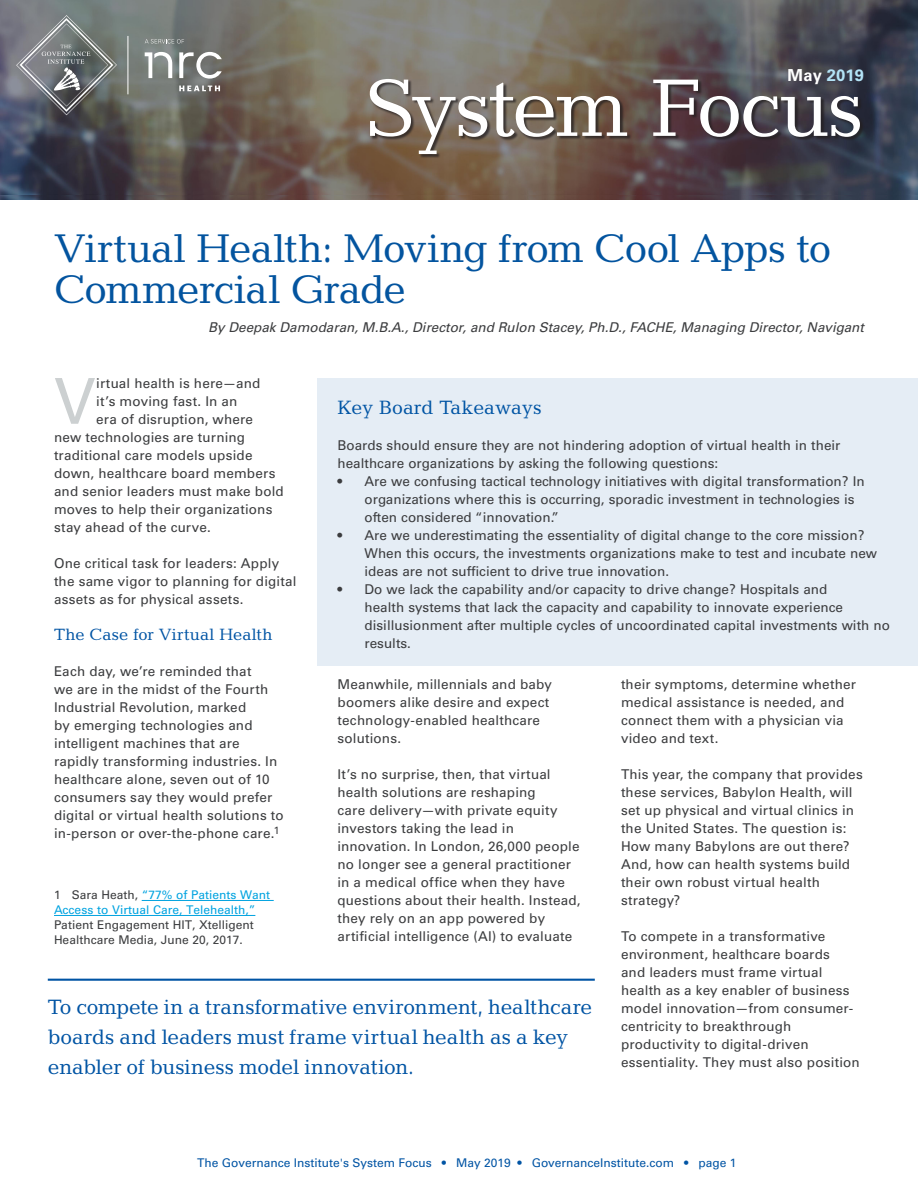
<style>
.page{position:relative;width:918px;height:1188px;background:#fff}
.page>*{position:absolute;margin:0;border:0;box-sizing:border-box;transform-origin:0 0}
.t1{font:82.5px "Candida LT";letter-spacing:-.035em;color:#fff}
.Bullet_points{font:63.3px "Univers LT Std";color:#ccd0d1}
.t2{font:40.5px/40.5px "Candida Std";letter-spacing:-.02em;color:#03549f}
.pullquote{font:21px/30px "Candida Std";letter-spacing:-.005em;color:#0054a4}
.Key_board_takeaways{font:19.5px "Candida Std";color:#0054a4}
.Bullet_points-2{font:16.5px "Candida Std";letter-spacing:.005em;color:#0054a4}
.body{font:700 16.5px "Univers LT Std";letter-spacing:.01em;color:#b3e3f6}
.Bullet_points-3{font:13.5px/18px "Univers LT Std";letter-spacing:.01em;color:#3b3c3e}
.Paragraph_Style_1{font:13.5px/18px "Univers LT Std";color:#3b3c3e}
.Byline{font:italic 13.5px "Univers LT Std";color:#3b3c3e}
.t3{font:12px/15px "Univers LT Std";color:#3b3c3e}
.t4{font:12px "Univers LT Std";color:#0054a4}
.s1{color:#fff}
.s2{color:#00a3e0}
</style>
<div class="page">
<img style="left:0;top:194px;width:918px;height:6px">
<img style="left:0;top:0;width:918px;height:194px">
<hr style="left:142px;top:900px;width:132px;height:1px;background:#00a3e0">
<hr style="left:54px;top:915px;width:201px;height:1px;background:#00a3e0">
<div style="left:317px;top:378px;width:601px;height:288px;background:#e5edf5"></div>
<hr style="left:48px;top:979px;width:547px;height:2px;background:#0054a4">
<div style="left:370px;top:80px;width:494px;height:78px;background:#231f20;opacity:.75"></div>
<hr style="left:128px;top:36px;width:1px;height:58px;background:#fff">
<svg style="left:179px;top:86px;width:41px;height:5px"></svg>
<svg style="left:179px;top:52px;width:43px;height:27px"></svg>
<svg style="left:145px;top:52px;width:27px;height:26px"></svg>
<svg style="left:145px;top:39px;width:39px;height:5px"></svg>
<svg style="left:16px;top:15px;width:101px;height:100px;background:#777b7d"></svg>
<p class="body" style="left:788px;top:65px;width:78px"><span class="s1">May</span> 2019</p>
<h1 class="t1" style="left:365px;top:61px;width:501px">System Focus</h1>
<h1 class="t2" style="left:54px;top:228px;width:779px">Virtual Health: Moving from Cool Apps to<br>Commercial Grade</h1>
<p class="Byline" style="left:208px;top:319px;width:661px">By Deepak Damodaran,M.B.A.,Director,and Rulon Stacey,Ph.D.,FACHE,Managing Director,Navigant</p>
<p class="Bullet_points" style="left:54px;top:364px;width:44px">V</p>
<p class="Bullet_points-3" style="left:96px;top:374px;width:166px">irtual health is here—and</p>
<p class="Bullet_points-3" style="left:96px;top:392px;width:143px">it’s moving fast. In an</p>
<p class="Bullet_points-3" style="left:96px;top:410px;width:158px">era of disruption, where</p>
<p class="Bullet_points-3" style="left:54px;top:428px;width:193px">new technologies are turning</p>
<p class="Bullet_points-3" style="left:54px;top:446px;width:200px">traditional care models upside</p>
<p class="Bullet_points-3" style="left:54px;top:464px;width:223px">down, healthcare board members</p>
<p class="Bullet_points-3" style="left:54px;top:482px;width:231px">and senior leaders must make bold</p>
<p class="Bullet_points-3" style="left:54px;top:500px;width:220px">moves to help their organizations</p>
<p class="Bullet_points-3" style="left:54px;top:518px;width:158px">stay ahead of the curve.</p>
<p class="Bullet_points-3" style="left:54px;top:554px;width:244px">One critical task for leaders: Apply the same vigor to planning for digital assets as for physical assets.</p>
<p class="Bullet_points-2" style="left:54px;top:625px;width:220px">The Case for Virtual Health</p>
<p class="Bullet_points-3" style="left:54px;top:662px;width:231px">Each day, we’re reminded that<br>we are in the midst of the Fourth Industrial Revolution, marked<br>by emerging technologies and intelligent machines that are rapidly transforming industries. In healthcare alone, seven out of 10 consumers say they would prefer digital or virtual health solutions to in-person or over-the-phone care.<sup>1</sup></p>
<p class="Key_board_takeaways" style="left:338px;top:396px;width:206px">Key Board Takeaways</p>
<p class="Paragraph_Style_1" style="left:338px;top:436px;width:505px">Boards should ensure they are not hindering adoption of virtual health in their healthcare organizations by asking the following questions:</p>
<p class="Bullet_points-3" style="left:364px;top:472px;width:502px;text-indent:-27px">• Are we confusing tactical technology initiatives with digital transformation? In organizations where this is occurring, sporadic investment in technologies is often considered “innovation.”</p>
<p class="Bullet_points-3" style="left:364px;top:526px;width:514px;text-indent:-27px">• Are we underestimating the essentiality of digital change to the core mission?<br>When this occurs, the investments organizations make to test and incubate new ideas are not sufficient to drive true innovation.</p>
<p class="Bullet_points-3" style="left:364px;top:580px;width:527px;text-indent:-27px">• Do we lack the capability and/or capacity to drive change? Hospitals and<br>health systems that lack the capacity and capability to innovate experience disillusionment after multiple cycles of uncoordinated capital investments with no results.</p>
<p class="Bullet_points-3" style="left:338px;top:676px;width:216px">Meanwhile, millennials and baby boomers alike desire and expect technology-enabled healthcare solutions.</p>
<p class="Bullet_points-3" style="left:338px;top:766px;width:245px">It’s no surprise, then, that virtual health solutions are reshaping<br>care delivery—with private equity investors taking the lead in innovation. In London, 26,000 people no longer see a general practitioner in a medical office when they have questions about their health. Instead, they rely on an app powered by artificial intelligence (AI) to evaluate</p>
<p class="Bullet_points-3" style="left:621px;top:676px;width:237px">their symptoms, determine whether medical assistance is needed, and connect them with a physician via video and text.</p>
<p class="Bullet_points-3" style="left:621px;top:766px;width:243px">This year, the company that provides these services, Babylon Health, will set up physical and virtual clinics in the United States. The question is:<br>How many Babylons are out there?<br>And, how can health systems build their own robust virtual health strategy?</p>
<p class="Bullet_points-3" style="left:621px;top:928px;width:240px">To compete in a transformative environment, healthcare boards<br>and leaders must frame virtual health as a key enabler of business model innovation—from consumer&shy;centricity to breakthrough productivity to digital-driven essentiality. They must also position</p>
<p class="t3" style="left:54px;top:888px;width:218px">1 Sara Heath, <span class="s2">“77% of Patients Want Access to Virtual Care, Telehealth,” </span>Patient Engagement HIT, Xtelligent Healthcare Media, June 20, 2017.</p>
<p class="pullquote" style="left:48px;top:992px;width:546px">To compete in a transformative environment, healthcare boards and leaders must frame virtual health as a key enabler of business model innovation.</p>
<p class="t4" style="left:197px;top:1156px;width:541px">The Governance Institute's System Focus • May 2019 • GovernanceInstitute.com • page 1</p>
</div>
